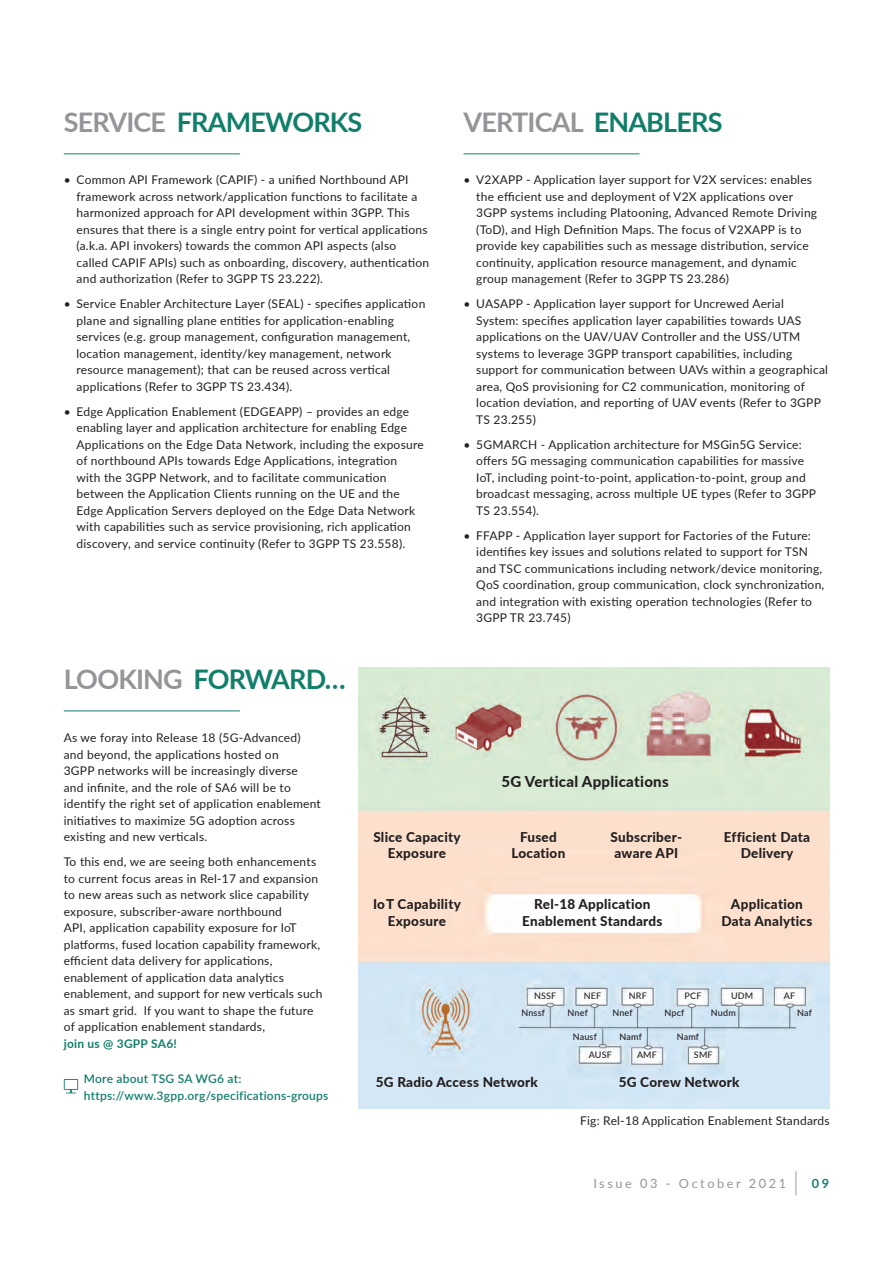
<style>
.page{position:relative;width:893px;height:1263px;background:#fff}
.page>*{position:absolute;margin:0;border:0;box-sizing:border-box;transform-origin:0 0}
.Header_-_Align_Left{font:700 27px "Lato";letter-spacing:-.03em;color:#117e6a}
.Header_-_Align_Left-2{font:700 27px "Lato";letter-spacing:-.03em;color:#939598}
.TOC_Header_Text{font:800 15px "Lato";letter-spacing:.02em;color:#231f20}
.TOC_Header_Text-2{font:800 13.5px/16.5px "Lato";letter-spacing:.02em;color:#231f20;text-align:center}
.TOC_Header_Text-3{font:12.75px "Lato";letter-spacing:.2em;color:#939598}
.TOC_Header_Text-4{font:12px/16.5px "Lato";letter-spacing:.02em;color:#231f20}
.TOC_Header_Text-5{font:600 12px "Lato";letter-spacing:.02em;color:#117e6a}
.TOC_Header_Text-6{font:500 9px "Lato";letter-spacing:.02em;color:#231f20}
.s1{color:#939598}
.s2{color:#117e6a}
.s3{font-weight:700;color:#117e6a}
.s4{font-size:25.5px}
</style>
<div class="page">
<img style="left:358px;top:668px;width:471px;height:441px">
<svg style="left:64px;top:1079px;width:14px;height:14px"></svg>
<hr style="left:64px;top:153px;width:176px;height:1px;background:#117e6a">
<hr style="left:64px;top:710px;width:176px;height:1px;background:#117e6a">
<hr style="left:463px;top:153px;width:176px;height:1px;background:#117e6a">
<p class="Header_-_Align_Left" style="left:64px;top:103px;width:300px"><span class="s1">SERVICE</span> FRAMEWORKS</p>
<p class="TOC_Header_Text-4" style="left:77px;top:171px;width:354px;text-indent:-13px">• Common API Framework (CAPIF) - a unified Northbound API framework across network/application functions to facilitate a harmonized approach for API development within 3GPP. This ensures that there is a single entry point for vertical applications (a.k.a. API invokers) towards the common API aspects (also called CAPIF APIs) such as onboarding, discovery, authentication and authorization (Refer to 3GPP TS 23.222).</p>
<p class="TOC_Header_Text-4" style="left:77px;top:295px;width:350px;text-indent:-13px">• Service Enabler Architecture Layer (SEAL) - specifies application plane and signalling plane entities for application-enabling services (e.g. group management, configuration management, location management, identity/key management, network resource management); that can be reused across vertical applications (Refer to 3GPP TS 23.434).</p>
<p class="TOC_Header_Text-4" style="left:77px;top:402px;width:349px;text-indent:-13px">• Edge Application Enablement (EDGEAPP) – provides an edge enabling layer and application architecture for enabling Edge Applications on the Edge Data Network, including the exposure of northbound APIs towards Edge Applications, integration with the 3GPP Network, and to facilitate communication between the Application Clients running on the UE and the Edge Application Servers deployed on the Edge Data Network with capabilities such as service provisioning, rich application discovery, and service continuity (Refer to 3GPP TS 23.558).</p>
<p class="Header_-_Align_Left" style="left:64px;top:660px;width:283px"><span class="s1">LOOKING</span> FORWARD…</p>
<p class="Header_-_Align_Left-2" style="left:463px;top:103px;width:261px">VERTICAL <span class="s2">ENABLERS</span></p>
<p class="TOC_Header_Text-4" style="left:476px;top:171px;width:342px;text-indent:-13px">• V2XAPP - Application layer support for V2X services: enables the efficient use and deployment of V2X applications over 3GPP systems including Platooning, Advanced Remote Driving (ToD), and High Definition Maps. The focus of V2XAPP is to provide key capabilities such as message distribution, service continuity, application resource management, and dynamic group management (Refer to 3GPP TS 23.286)</p>
<p class="TOC_Header_Text-4" style="left:476px;top:295px;width:353px;text-indent:-13px">• UASAPP - Application layer support for Uncrewed Aerial System: specifies application layer capabilities towards UAS applications on the UAV/UAV Controller and the USS/UTM systems to leverage 3GPP transport capabilities, including support for communication between UAVs within a geographical area, QoS provisioning for C2 communication, monitoring of location deviation, and reporting of UAV events (Refer to 3GPP TS 23.255)</p>
<p class="TOC_Header_Text-4" style="left:476px;top:435px;width:341px;text-indent:-13px">• 5GMARCH - Application architecture for MSGin5G Service: offers 5G messaging communication capabilities for massive IoT, including point-to-point, application-to-point, group and broadcast messaging, across multiple UE types (Refer to 3GPP TS 23.554).</p>
<p class="TOC_Header_Text-4" style="left:476px;top:526px;width:350px;text-indent:-13px">• FFAPP - Application layer support for Factories of the Future: identifies key issues and solutions related to support for TSN and TSC communications including network/device monitoring, QoS coordination, group communication, clock synchronization, and integration with existing operation technologies (Refer to 3GPP TR 23.745)</p>
<p class="TOC_Header_Text-4" style="left:64px;top:729px;width:259px">As we foray into Release 18 (5G-Advanced) and beyond, the applications hosted on<br>3GPP networks will be increasingly diverse<br>and infinite, and the role of SA6 will be to identify the right set of application enablement initiatives to maximize 5G adoption across existing and new verticals.</p>
<p class="TOC_Header_Text-4" style="left:64px;top:853px;width:260px">To this end, we are seeing both enhancements to current focus areas in Rel-17 and expansion to new areas such as network slice capability exposure, subscriber-aware northbound<br>API, application capability exposure for IoT platforms, fused location capability framework, efficient data delivery for applications, enablement of application data analytics enablement, and support for new verticals such as smart grid. If you want to shape the future of application enablement standards,<br><span class="s3">join us @ 3GPP SA6!</span></p>
<p class="TOC_Header_Text-5" style="left:84px;top:1070px;width:159px">More about TSG SA WG6 at:</p>
<p class="TOC_Header_Text-5" style="left:84px;top:1086px;width:246px">https://www.3gpp.org/specifications-groups</p>
<p class="TOC_Header_Text-2" style="left:373px;top:828px;width:89px">Slice Capacity</p>
<p class="TOC_Header_Text-2" style="left:388px;top:844px;width:60px">Exposure</p>
<p class="TOC_Header_Text" style="left:501px;top:770px;width:169px">5G Vertical Applications</p>
<p class="TOC_Header_Text-2" style="left:511px;top:828px;width:55px">Fused<br>Location</p>
<p class="TOC_Header_Text-2" style="left:611px;top:828px;width:73px;text-align:left">Subscriber&shy;aware API</p>
<p class="TOC_Header_Text-2" style="left:724px;top:828px;width:88px">Efficient Data<br>Delivery</p>
<p class="TOC_Header_Text-2" style="left:373px;top:895px;width:89px">IoT Capability<br>Exposure</p>
<p class="TOC_Header_Text-2" style="left:721px;top:895px;width:92px">Application<br>Data Analytics</p>
<p class="TOC_Header_Text-2" style="left:534px;top:895px;width:118px">Rel-18 Application</p>
<p class="TOC_Header_Text-2" style="left:522px;top:912px;width:142px">Enablement Standards</p>
<p class="TOC_Header_Text-6" style="left:534px;top:989px;width:24px">NSSF</p>
<p class="TOC_Header_Text-6" style="left:584px;top:989px;width:19px">NEF</p>
<p class="TOC_Header_Text-6" style="left:629px;top:989px;width:19px">NRF</p>
<p class="TOC_Header_Text-6" style="left:685px;top:989px;width:18px">PCF</p>
<p class="TOC_Header_Text-6" style="left:731px;top:989px;width:24px">UDM</p>
<p class="TOC_Header_Text-6" style="left:784px;top:989px;width:13px">AF</p>
<p class="TOC_Header_Text-6" style="left:612px;top:1006px;width:22px">Nnef</p>
<p class="TOC_Header_Text-6" style="left:664px;top:1006px;width:21px">Npcf</p>
<p class="TOC_Header_Text-6" style="left:711px;top:1006px;width:26px">Nudm</p>
<p class="TOC_Header_Text-6" style="left:797px;top:1006px;width:16px">Naf</p>
<p class="TOC_Header_Text-6" style="left:521px;top:1006px;width:25px">Nnssf</p>
<p class="TOC_Header_Text-6" style="left:568px;top:1006px;width:22px">Nnef</p>
<p class="TOC_Header_Text-6" style="left:573px;top:1031px;width:26px">Nausf</p>
<p class="TOC_Header_Text-6" style="left:620px;top:1031px;width:24px">Namf</p>
<p class="TOC_Header_Text-6" style="left:677px;top:1031px;width:24px">Namf</p>
<p class="TOC_Header_Text-6" style="left:589px;top:1048px;width:25px">AUSF</p>
<p class="TOC_Header_Text-6" style="left:637px;top:1048px;width:21px">AMF</p>
<p class="TOC_Header_Text-6" style="left:694px;top:1048px;width:20px">SMF</p>
<p class="TOC_Header_Text-2" style="left:376px;top:1073px;width:164px">5G Radio Access Network</p>
<p class="TOC_Header_Text-2" style="left:619px;top:1073px;width:122px">5G Corew Network</p>
<p class="TOC_Header_Text-4" style="left:580px;top:1112px;width:251px">Fig: Rel-18 Application Enablement Standards</p>
<p class="TOC_Header_Text-3" style="left:593px;top:1174px;width:237px">Issue 03 - October 2021 <span class="s4">|</span> <span class="s3">09</span></p>
</div>
